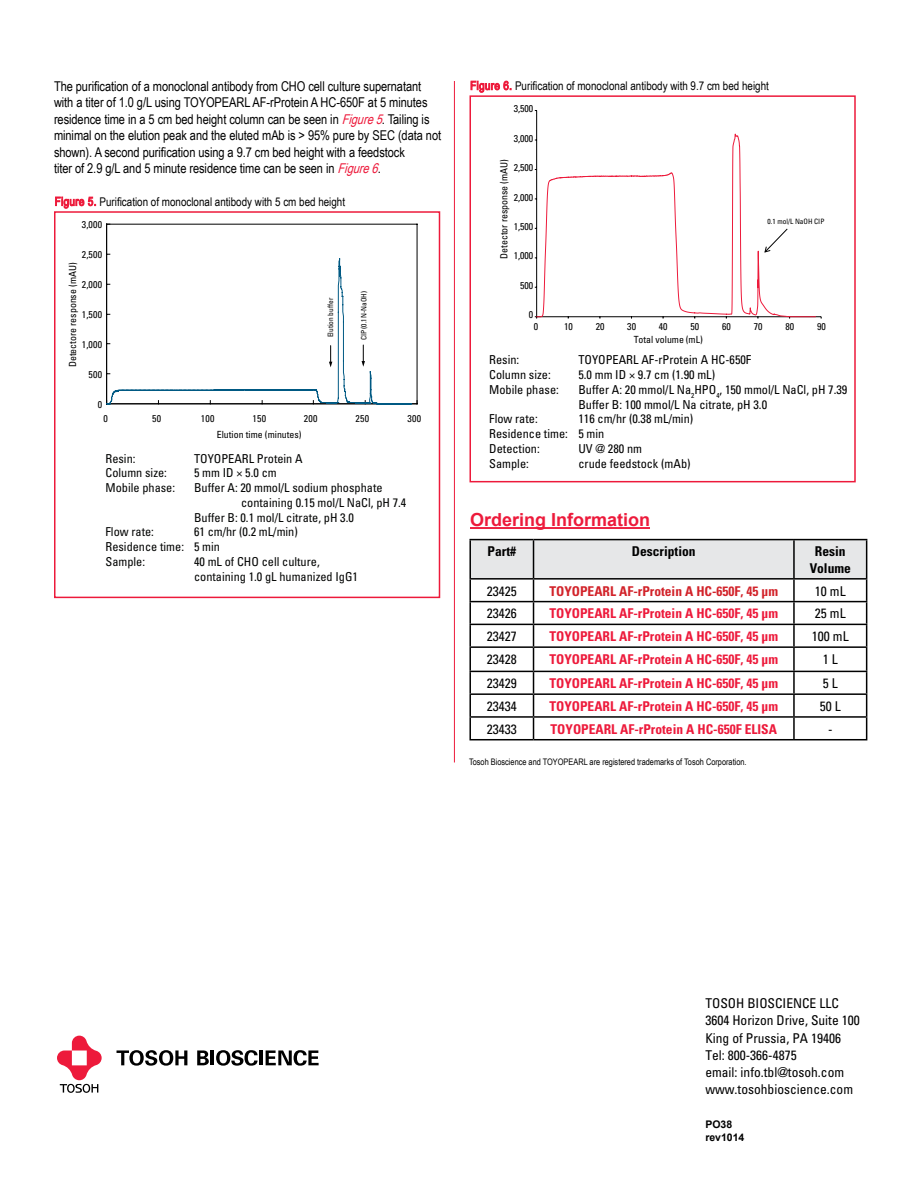
<style>
.page{position:relative;width:918px;height:1188px;background:#fff}
.page>*{position:absolute;margin:0;border:0;box-sizing:border-box;transform-origin:0 0}
.t1{font:700 18px "Arial";color:#ed1a3b}
.t2{font:13.5px/16.5px "Arial Narrow";letter-spacing:-.005em;color:#000}
.t3{font:700 condensed 13.5px "Univers";color:#ed1a3b}
.t4{font:condensed 13.5px/17.2px "Univers";color:#000}
.t5{font:700 condensed 13.5px "Univers";color:#d2232a}
.t6{font:700 condensed 13.5px/16.5px "Univers";color:#000;text-align:center}
.t7{font:condensed 12.3px/14.7px "Univers";color:#030403}
.t8{font:condensed 12.3px/14.7px "Univers";color:#010101}
.t9{font:12px "Arial Narrow";color:#000}
.t10{font:700 10.5px/12.6px "Arial";color:#000}
.t11{font:condensed 9.9px "Univers";color:#010101}
.t12{font:9px "Arial Narrow";color:#000}
.t13{font:condensed 7.35px "Univers";color:#010101}
.s1{font-style:italic;color:#ed1a3b}
.s2{color:#ed1a3b}
</style>
<div class="page">
<svg style="left:117px;top:1050px;width:70px;height:16px"></svg>
<svg style="left:197px;top:1050px;width:12px;height:16px"></svg>
<hr style="left:211px;top:1050px;width:3px;height:15px;background:#000">
<hr style="left:259px;top:1050px;width:4px;height:15px;background:#000">
<svg style="left:216px;top:1050px;width:42px;height:16px"></svg>
<svg style="left:266px;top:1050px;width:53px;height:16px"></svg>
<svg style="left:57px;top:1036px;width:45px;height:57px"></svg>
<hr style="left:107px;top:224px;width:310px;height:1px;background:#000">
<hr style="left:417px;top:224px;width:1px;height:180px;background:#000">
<hr style="left:106px;top:224px;width:1px;height:180px;background:#010101">
<svg style="left:106px;top:254px;width:312px;height:151px"></svg>
<div style="left:54px;top:211px;width:386px;height:387px;border:2px solid #ed1a3b"></div>
<svg style="left:55px;top:196px;width:41px;height:13px"></svg>
<hr style="left:536px;top:111px;width:1px;height:206px;background:#000">
<hr style="left:537px;top:316px;width:284px;height:1px;background:#000">
<svg style="left:536px;top:133px;width:280px;height:185px"></svg>
<svg style="left:764px;top:228px;width:24px;height:25px"></svg>
<div style="left:470px;top:95px;width:386px;height:387px;border:2px solid #ed1a3b"></div>
<svg style="left:470px;top:80px;width:41px;height:13px"></svg>
<hr style="left:454px;top:81px;width:1px;height:681px;background:#ed1a3b">
<hr style="left:469px;top:539px;width:65px;height:1px;background:#000">
<hr style="left:469px;top:540px;width:2px;height:38px;background:#000">
<hr style="left:534px;top:539px;width:260px;height:1px;background:#000">
<hr style="left:794px;top:539px;width:73px;height:1px;background:#000">
<hr style="left:469px;top:578px;width:65px;height:2px;background:#000">
<hr style="left:469px;top:580px;width:2px;height:21px;background:#000">
<hr style="left:469px;top:601px;width:65px;height:1px;background:#000">
<hr style="left:469px;top:602px;width:2px;height:22px;background:#000">
<hr style="left:469px;top:624px;width:65px;height:1px;background:#000">
<hr style="left:469px;top:625px;width:2px;height:21px;background:#000">
<hr style="left:469px;top:646px;width:65px;height:2px;background:#000">
<hr style="left:469px;top:648px;width:2px;height:23px;background:#000">
<hr style="left:469px;top:671px;width:65px;height:1px;background:#000">
<hr style="left:469px;top:672px;width:2px;height:21px;background:#000">
<hr style="left:469px;top:693px;width:65px;height:2px;background:#000">
<hr style="left:469px;top:695px;width:2px;height:21px;background:#000">
<hr style="left:469px;top:716px;width:65px;height:2px;background:#000">
<hr style="left:469px;top:718px;width:2px;height:21px;background:#000">
<svg style="left:470px;top:540px;width:397px;height:199px"></svg>
<hr style="left:469px;top:739px;width:65px;height:1px;background:#000">
<hr style="left:534px;top:739px;width:260px;height:1px;background:#000">
<hr style="left:794px;top:739px;width:73px;height:1px;background:#000">
<hr style="left:470px;top:527px;width:180px;height:2px;background:#ed1a3b">
<p class="t2" style="left:54px;top:77px;width:389px">The purification of a monoclonal antibody from CHO cell culture supernatant with a titer of 1.0 g/L using TOYOPEARL AF-rProtein A HC-650F at 5 minutes residence time in a 5 cm bed height column can be seen in <span class="s1">Figure5</span>. Tailing is minimal on the elution peak and the eluted mAb is &gt; 95% pure by SEC (data not shown). A second purification using a 9.7 cm bed height with a feedstock<br>titer of 2.9 g/L and 5 minute residence time can be seen in <span class="s1">Figure6</span>.</p>
<p class="t9" style="left:55px;top:193px;width:292px"><span class="s2">Figure 5.</span> Purification of monoclonal antibody with 5 cm bed height</p>
<p class="t11" style="left:82px;top:218px;width:22px">3,000</p>
<p class="t11" style="left:82px;top:248px;width:22px">2,500</p>
<p class="t11" style="left:66px;top:367px;width:106px;rotate:-90deg">Detectore response (mAU)</p>
<p class="t11" style="left:82px;top:278px;width:22px">2,000</p>
<p class="t11" style="left:82px;top:308px;width:22px">1,500</p>
<p class="t11" style="left:82px;top:338px;width:22px">1,000</p>
<p class="t11" style="left:89px;top:368px;width:15px">500</p>
<p class="t11" style="left:98px;top:398px;width:6px">0</p>
<p class="t13" style="left:326px;top:337px;width:41px;rotate:-90deg">Elution buffer</p>
<p class="t13" style="left:359px;top:340px;width:51px;rotate:-90deg">CIP (0.1N-NaOH)</p>
<p class="t11" style="left:103px;top:412px;width:6px">0</p>
<p class="t11" style="left:152px;top:412px;width:11px">50</p>
<p class="t11" style="left:201px;top:412px;width:15px">100</p>
<p class="t11" style="left:253px;top:412px;width:15px">150</p>
<p class="t11" style="left:304px;top:412px;width:15px">200</p>
<p class="t11" style="left:356px;top:412px;width:15px">250</p>
<p class="t11" style="left:407px;top:412px;width:15px">300</p>
<p class="t11" style="left:217px;top:428px;width:86px">Elution time (minutes)</p>
<p class="t7" style="left:106px;top:451px;width:32px">Resin:</p>
<p class="t7" style="left:194px;top:451px;width:110px">TOYOPEARL Protein A</p>
<p class="t7" style="left:106px;top:465px;width:63px">Column size:</p>
<p class="t7" style="left:194px;top:465px;width:84px">5 mm ID × 5.0 cm</p>
<p class="t7" style="left:106px;top:480px;width:71px">Mobile phase:</p>
<p class="t7" style="left:194px;top:480px;width:190px">Buffer A: 20 mmol/L sodium phosphate</p>
<p class="t7" style="left:241px;top:495px;width:167px">containing 0.15 mol/L NaCl, pH 7.4</p>
<p class="t7" style="left:194px;top:510px;width:161px">Buffer B: 0.1 mol/L citrate, pH 3.0</p>
<p class="t7" style="left:106px;top:524px;width:50px">Flow rate:</p>
<p class="t7" style="left:106px;top:524px;width:194px;text-indent:89px">61 cm/hr (0.2 mL/min)<br>Residence time: 5 min<br>Sample:</p>
<p class="t7" style="left:194px;top:554px;width:165px">40 mL of CHO cell culture, containing 1.0 gL humanized IgG1</p>
<p class="t9" style="left:470px;top:77px;width:300px"><span class="s2">Figure 6.</span> Purification of monoclonal antibody with 9.7 cm bed height</p>
<p class="t11" style="left:514px;top:102px;width:21px">3,500</p>
<p class="t11" style="left:514px;top:132px;width:21px">3,000</p>
<p class="t11" style="left:498px;top:259px;width:101px;rotate:-90deg">Detector response (mAU)</p>
<p class="t11" style="left:514px;top:161px;width:21px">2,500</p>
<p class="t11" style="left:514px;top:191px;width:21px">2,000</p>
<p class="t11" style="left:514px;top:220px;width:21px">1,500</p>
<p class="t11" style="left:514px;top:250px;width:21px">1,000</p>
<p class="t11" style="left:520px;top:279px;width:15px">500</p>
<p class="t11" style="left:529px;top:309px;width:6px">0</p>
<p class="t13" style="left:768px;top:217px;width:58px">0.1 mol/L NaOH CIP</p>
<p class="t11" style="left:534px;top:320px;width:6px">0</p>
<p class="t11" style="left:564px;top:320px;width:10px">10</p>
<p class="t11" style="left:596px;top:320px;width:10px">20</p>
<p class="t11" style="left:627px;top:320px;width:10px">30</p>
<p class="t11" style="left:659px;top:320px;width:10px">40</p>
<p class="t11" style="left:691px;top:320px;width:10px">50</p>
<p class="t11" style="left:722px;top:320px;width:10px">60</p>
<p class="t11" style="left:754px;top:320px;width:10px">70</p>
<p class="t11" style="left:785px;top:320px;width:10px">80</p>
<p class="t11" style="left:817px;top:320px;width:10px">90</p>
<p class="t11" style="left:634px;top:334px;width:71px">Total volume (mL)</p>
<p class="t8" style="left:489px;top:352px;width:32px">Resin:</p>
<p class="t8" style="left:578px;top:352px;width:175px">TOYOPEARL AF-rProtein A HC-650F</p>
<p class="t8" style="left:489px;top:367px;width:63px">Column size:</p>
<p class="t8" style="left:578px;top:367px;width:138px">5.0 mm ID × 9.7 cm (1.90 mL)</p>
<p class="t8" style="left:489px;top:382px;width:71px">Mobile phase:</p>
<p class="t8" style="left:578px;top:382px;width:271px">Buffer A: 20 mmol/L Na<sub>2</sub>HPO<sub>4</sub>, 150 mmol/L NaCl, pH 7.39<br>Buffer B: 100 mmol/L Na citrate, pH 3.0</p>
<p class="t8" style="left:489px;top:411px;width:50px">Flow rate:</p>
<p class="t8" style="left:489px;top:411px;width:206px;text-indent:89px">116 cm/hr (0.38 mL/min)<br>Residence time: 5 min<br>Detection:</p>
<p class="t8" style="left:578px;top:441px;width:65px">UV @ 280 nm</p>
<p class="t8" style="left:489px;top:456px;width:41px">Sample:</p>
<p class="t8" style="left:578px;top:456px;width:114px">crude feedstock (mAb)</p>
<h1 class="t1" style="left:470px;top:508px;width:182px">Ordering Information</h1>
<p class="t6" style="left:488px;top:543px;width:30px">Part#</p>
<p class="t6" style="left:632px;top:543px;width:65px">Description</p>
<p class="t6" style="left:810px;top:543px;width:43px">Resin<br>Volume</p>
<p class="t4" style="left:487px;top:582px;width:31px">23425</p>
<p class="t5" style="left:549px;top:582px;width:230px">TOYOPEARL AF-rProtein A HC-650F, 45 µm</p>
<p class="t4" style="left:815px;top:582px;width:32px">10 mL</p>
<p class="t4" style="left:487px;top:605px;width:31px">23426</p>
<p class="t3" style="left:549px;top:605px;width:230px">TOYOPEARL AF-rProtein A HC-650F, 45 µm</p>
<p class="t4" style="left:815px;top:605px;width:32px">25 mL</p>
<p class="t4" style="left:487px;top:628px;width:31px">23427</p>
<p class="t3" style="left:549px;top:628px;width:230px">TOYOPEARL AF-rProtein A HC-650F, 45 µm</p>
<p class="t4" style="left:812px;top:628px;width:38px">100 mL</p>
<p class="t4" style="left:487px;top:650px;width:31px">23428</p>
<p class="t3" style="left:549px;top:651px;width:230px">TOYOPEARL AF-rProtein A HC-650F, 45 µm</p>
<p class="t4" style="left:823px;top:650px;width:16px">1 L</p>
<p class="t4" style="left:487px;top:675px;width:31px">23429</p>
<p class="t3" style="left:549px;top:675px;width:230px">TOYOPEARL AF-rProtein A HC-650F, 45 µm</p>
<p class="t4" style="left:823px;top:675px;width:16px">5 L</p>
<p class="t4" style="left:487px;top:697px;width:31px">23434</p>
<p class="t3" style="left:549px;top:698px;width:230px">TOYOPEARL AF-rProtein A HC-650F, 45 µm</p>
<p class="t4" style="left:820px;top:697px;width:22px">50 L</p>
<p class="t4" style="left:487px;top:720px;width:31px">23433</p>
<p class="t3" style="left:551px;top:721px;width:228px">TOYOPEARL AF-rProtein A HC-650F ELISA</p>
<p class="t4" style="left:828px;top:720px;width:6px">-</p>
<p class="t12" style="left:469px;top:755px;width:279px">Tosoh Bioscience and TOYOPEARL are registered trademarks of Tosoh Corporation.</p>
<p class="t4" style="left:705px;top:994px;width:156px">TOSOH BIOSCIENCE LLC<br>3604 Horizon Drive, Suite 100<br>King of Prussia, PA 19406<br>Tel: 800-366-4875<br>email: info.tbl@tosoh.com www.tosohbioscience.com</p>
<p class="t10" style="left:705px;top:1118px;width:41px">PO38 rev1014</p>
</div>
